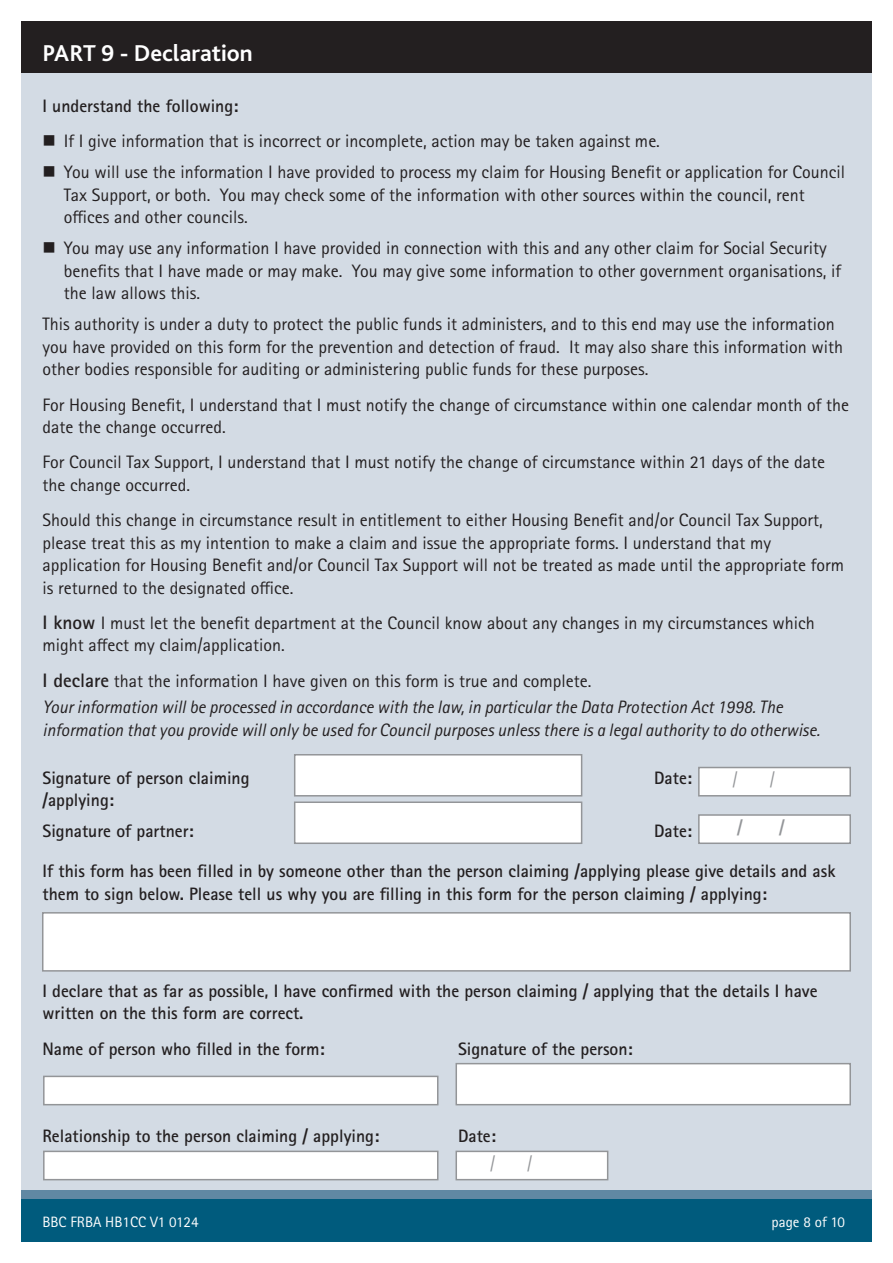
<style>
.page{position:relative;width:893px;height:1263px;background:#fff}
.page>*{position:absolute;margin:0;border:0;box-sizing:border-box;transform-origin:0 0}
.White_Heading{font:700 24px "Bliss";color:#fff}
.Body_Text{font:18px/22.5px "Rotis Sans Serif Pro";color:#231f20}
.Questions{font:700 18px/22.5px "Rotis Sans Serif Pro";color:#231f20}
.Body_Text-2{font:italic 18px/22.5px "Rotis Sans Serif Pro";color:#231f20}
.Questions-2{font:18px "Rotis Sans Serif Pro";color:#939598}
.Questions-3{font:700 18px "Rotis Sans Serif Pro";color:#939598}
.t1{font:15px "Rotis Sans Serif Pro";color:#fff}
.s1{font-weight:700;font-size:19.5px}
</style>
<div class="page">
<div style="left:21px;top:21px;width:851px;height:1221px;background:#d3dbe4"></div>
<div style="left:21px;top:1191px;width:851px;height:51px;background:#6088a3"></div>
<div style="left:21px;top:1199px;width:851px;height:43px;background:#005b7d"></div>
<div style="left:21px;top:21px;width:851px;height:51px;background:#231f20"></div>
<div style="left:698px;top:767px;width:153px;height:29px;background:#fff;border:2px solid #939598"></div>
<div style="left:294px;top:754px;width:288px;height:42px;background:#fff;border:2px solid #939598"></div>
<div style="left:698px;top:814px;width:153px;height:30px;background:#fff;border:2px solid #939598"></div>
<div style="left:294px;top:801px;width:288px;height:43px;background:#fff;border:2px solid #939598"></div>
<div style="left:42px;top:912px;width:809px;height:59px;background:#fff;border:2px solid #939598"></div>
<div style="left:43px;top:1076px;width:395px;height:29px;background:#fff;border:2px solid #939598"></div>
<div style="left:455px;top:1063px;width:396px;height:42px;background:#fff;border:2px solid #939598"></div>
<div style="left:43px;top:1150px;width:395px;height:30px;background:#fff;border:2px solid #939598"></div>
<div style="left:455px;top:1150px;width:153px;height:30px;background:#fff;border:2px solid #939598"></div>
<p class="White_Heading" style="left:43px;top:38px;width:212px">PART 9 - Declaration</p>
<p class="Questions" style="left:43px;top:95px;width:197px">I understand the following:</p>
<p class="Body_Text" style="left:64px;top:130px;width:598px">If I give information that is incorrect or incomplete, action may be taken against me.</p>
<p class="Body_Text" style="left:64px;top:161px;width:783px">You will use the information I have provided to process my claim for Housing Benefit or application for Council<br>Tax Support, or both. You may check some of the information with other sources within the council, rent offices and other councils.</p>
<p class="Body_Text" style="left:64px;top:237px;width:779px">You may use any information I have provided in connection with this and any other claim for Social Security benefits that I have made or may make. You may give some information to other government organisations, if the law allows this.</p>
<p class="Body_Text" style="left:43px;top:313px;width:802px">This authority is under a duty to protect the public funds it administers, and to this end may use the information you have provided on this form for the prevention and detection of fraud. It may also share this information with other bodies responsible for auditing or administering public funds for these purposes.</p>
<p class="Body_Text" style="left:43px;top:393px;width:808px">For Housing Benefit, I understand that I must notify the change of circumstance within one calendar month of the date the change occurred.</p>
<p class="Body_Text" style="left:43px;top:451px;width:784px">For Council Tax Support, I understand that I must notify the change of circumstance within 21 days of the date the change occurred.</p>
<p class="Body_Text" style="left:43px;top:509px;width:803px">Should this change in circumstance result in entitlement to either Housing Benefit and/or Council Tax Support, please treat this as my intention to make a claim and issue the appropriate forms. I understand that my application for Housing Benefit and/or Council Tax Support will not be treated as made until the appropriate form is returned to the designated office.</p>
<p class="Body_Text" style="left:43px;top:612px;width:774px"><span class="s1">I know</span> I must let the benefit department at the Council know about any changes in my circumstances which might affect my claim/application.</p>
<p class="Body_Text" style="left:43px;top:669px;width:550px"><span class="s1">I declare</span> that the information I have given on this form is true and complete.</p>
<p class="Body_Text-2" style="left:43px;top:696px;width:779px">Your information will be processed in accordance with the law, in particular the Data Protection Act 1998. The information that you provide will only be used for Council purposes unless there is a legal authority to do otherwise.</p>
<p class="Questions" style="left:43px;top:766px;width:209px">Signature of person claiming</p>
<p class="Questions" style="left:654px;top:766px;width:39px">Date:</p>
<p class="Questions" style="left:43px;top:789px;width:73px">/applying:</p>
<p class="Questions" style="left:43px;top:820px;width:153px">Signature of partner:</p>
<p class="Questions" style="left:654px;top:820px;width:39px">Date:</p>
<p class="Questions" style="left:43px;top:859px;width:794px">If this form has been filled in by someone other than the person claiming /applying please give details and ask them to sign below. Please tell us why you are filling in this form for the person claiming / applying:</p>
<p class="Questions-2" style="left:733px;top:769px;width:7px">/</p>
<p class="Questions-2" style="left:770px;top:769px;width:7px">/</p>
<p class="Questions-3" style="left:737px;top:815px;width:7px">/</p>
<p class="Questions-3" style="left:779px;top:815px;width:7px">/</p>
<p class="Questions" style="left:43px;top:979px;width:776px">I declare that as far as possible, I have confirmed with the person claiming / applying that the details I have written on the this form are correct.</p>
<p class="Questions" style="left:43px;top:1037px;width:284px">Name of person who filled in the form:</p>
<p class="Questions" style="left:458px;top:1037px;width:176px">Signature of the person:</p>
<p class="Questions" style="left:43px;top:1124px;width:338px">Relationship to the person claiming / applying:</p>
<p class="Questions" style="left:458px;top:1124px;width:39px">Date:</p>
<p class="Questions-2" style="left:490px;top:1152px;width:7px">/</p>
<p class="Questions-2" style="left:527px;top:1152px;width:7px">/</p>
<p class="t1" style="left:43px;top:1213px;width:158px">BBC FRBA HB1CC V1 0124</p>
<p class="t1" style="left:771px;top:1213px;width:75px">page 8 of 10</p>
</div>
